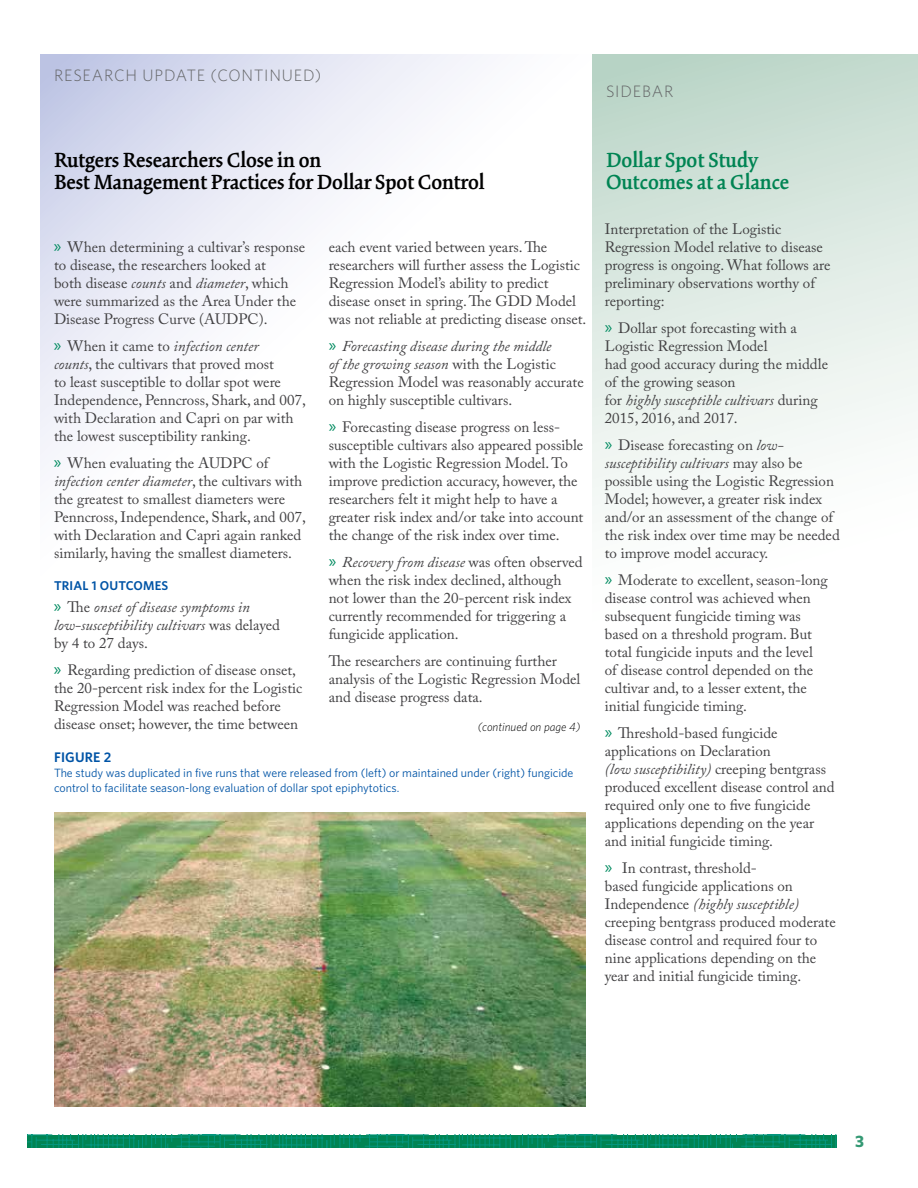
<style>
.page{position:relative;width:918px;height:1188px;background:#fff}
.page>*{position:absolute;margin:0;border:0;box-sizing:border-box;transform-origin:0 0}
.t1{font:22.5px/22.5px "Kinesis MM 520";letter-spacing:-.005em;color:#000}
.t2{font:22.5px/22.5px "Kinesis MM 520";color:#008453}
.t3{font:300 16.5px "Whitney";letter-spacing:.05em;color:#636466}
.t4{font:700 16.5px "Whitney";color:#359974}
.t5{font:15px/18px "Adobe Caslon Pro";color:#414042}
.t6{font:italic 15px/18px "Adobe Caslon Pro";color:#414042}
.t7{font:600 13.95px "Whitney";letter-spacing:.015em;color:#0054a6}
.t8{font:600 12.75px "Whitney";letter-spacing:.015em;color:#0054a6}
.t9{font:12px/15px "Whitney";color:#0054a6}
.t10{font:italic 300 12px "Whitney";color:#000}
.s1{font-family:"Myriad Pro";font-size:18px;color:#008b60}
.s2{font-style:italic}
.s3{font-family:"Myriad Pro";font-style:normal;font-size:18px;color:#008b60}
.s4{font-style:normal}
</style>
<div class="page">
<svg style="left:40px;top:54px;width:553px;height:452px"></svg>
<svg style="left:593px;top:54px;width:325px;height:452px"></svg>
<svg style="left:27px;top:1135px;width:810px;height:13px;background:#00885f"></svg>
<img style="left:54px;top:813px;width:532px;height:294px">
<p class="t3" style="left:54px;top:64px;width:269px">RESEARCH UPDATE (CONTINUED)</p>
<p class="t3" style="left:606px;top:80px;width:69px">SIDEBAR</p>
<h1 class="t1" style="left:54px;top:148px;width:432px">Rutgers Researchers Close in on<br>Best Management Practices for Dollar Spot Control</h1>
<p class="t5" style="left:54px;top:238px;width:253px"><span class="s1">»</span> When determining a cultivar’s response to disease, the researchers looked at<br>both disease <span class="s2">counts</span> and <span class="s2">diameter</span>, which were summarized as the Area Under the Disease Progress Curve (AUDPC).</p>
<p class="t5" style="left:54px;top:337px;width:253px"><span class="s1">»</span> When it came to <span class="s2">infection center<br>counts</span>, the cultivars that proved most<br>to least susceptible to dollar spot were Independence, Penncross, Shark, and 007, with Declaration and Capri on par with the lowest susceptibility ranking.</p>
<p class="t5" style="left:54px;top:454px;width:253px"><span class="s1">»</span> When evaluating the AUDPC of <span class="s2">infection center diameter</span>, the cultivars with the greatest to smallest diameters were Penncross, Independence, Shark, and 007, with Declaration and Capri again ranked similarly, having the smallest diameters.</p>
<p class="t8" style="left:54px;top:577px;width:116px">TRIAL 1 OUTCOMES</p>
<p class="t6" style="left:54px;top:598px;width:227px"><span class="s3">»</span> <span class="s4">The</span> onset of disease symptoms in low-susceptibility cultivars <span class="s4">was delayed by 4 to 27 days.</span></p>
<p class="t5" style="left:54px;top:661px;width:250px"><span class="s1">»</span> Regarding prediction of disease onset, the 20-percent risk index for the Logistic Regression Model was reached before disease onset; however, the time between</p>
<p class="t5" style="left:329px;top:238px;width:259px">each event varied between years. The researchers will further assess the Logistic Regression Model’s ability to predict disease onset in spring. The GDD Model was not reliable at predicting disease onset.</p>
<p class="t5" style="left:329px;top:337px;width:257px"><span class="s1">»</span> <span class="s2">Forecasting disease during the middle<br>of the growing season</span> with the Logistic Regression Model was reasonably accurate on highly susceptible cultivars.</p>
<p class="t5" style="left:329px;top:418px;width:256px"><span class="s1">»</span> Forecasting disease progress on less&shy;susceptible cultivars also appeared possible with the Logistic Regression Model. To improve prediction accuracy, however, the researchers felt it might help to have a greater risk index and/or take into account the change of the risk index over time.</p>
<p class="t5" style="left:329px;top:553px;width:256px"><span class="s1">»</span> <span class="s2">Recovery from disease</span> was often observed when the risk index declined, although not lower than the 20-percent risk index currently recommended for triggering a fungicide application.</p>
<p class="t5" style="left:329px;top:652px;width:253px">The researchers are continuing further analysis of the Logistic Regression Model and disease progress data.</p>
<p class="t10" style="left:478px;top:719px;width:104px">(continued on page 4)</p>
<p class="t7" style="left:54px;top:748px;width:59px">FIGURE 2</p>
<p class="t9" style="left:54px;top:765px;width:521px">The study was duplicated in five runs that were released from (left) or maintained under (right) fungicide control to facilitate season-long evaluation of dollar spot epiphytotics.</p>
<h1 class="t2" style="left:606px;top:148px;width:185px">Dollar Spot Study<br>Outcomes at a Glance</h1>
<p class="t5" style="left:605px;top:220px;width:227px">Interpretation of the Logistic<br>Regression Model relative to disease progress is ongoing. What follows are preliminary observations worthy of reporting:</p>
<p class="t5" style="left:605px;top:319px;width:225px"><span class="s1">»</span> Dollar spot forecasting with a<br>Logistic Regression Model<br>had good accuracy during the middle of the growing season<br>for <span class="s2">highly susceptible cultivars</span> during<br>2015, 2016, and 2017.</p>
<p class="t5" style="left:605px;top:436px;width:237px"><span class="s1">»</span> Disease forecasting on <span class="s2">low&shy;susceptibility cultivars</span> may also be possible using the Logistic Regression Model; however, a greater risk index and/or an assessment of the change of the risk index over time may be needed to improve model accuracy.</p>
<p class="t5" style="left:605px;top:571px;width:224px"><span class="s1">»</span> Moderate to excellent, season-long disease control was achieved when subsequent fungicide timing was based on a threshold program. But total fungicide inputs and the level of disease control depended on the cultivar and, to a lesser extent, the initial fungicide timing.</p>
<p class="t5" style="left:605px;top:724px;width:231px"><span class="s1">»</span> Threshold-based fungicide applications on Declaration<br><span class="s2">(low susceptibility)</span> creeping bentgrass produced excellent disease control and required only one to five fungicide applications depending on the year and initial fungicide timing.</p>
<p class="t5" style="left:605px;top:859px;width:233px"><span class="s1">»</span> In contrast, threshold-<br>based fungicide applications on Independence <span class="s2">(highly susceptible) </span>creeping bentgrass produced moderate disease control and required four to nine applications depending on the year and initial fungicide timing.</p>
<p class="t4" style="left:855px;top:1130px;width:10px">3</p>
</div>
